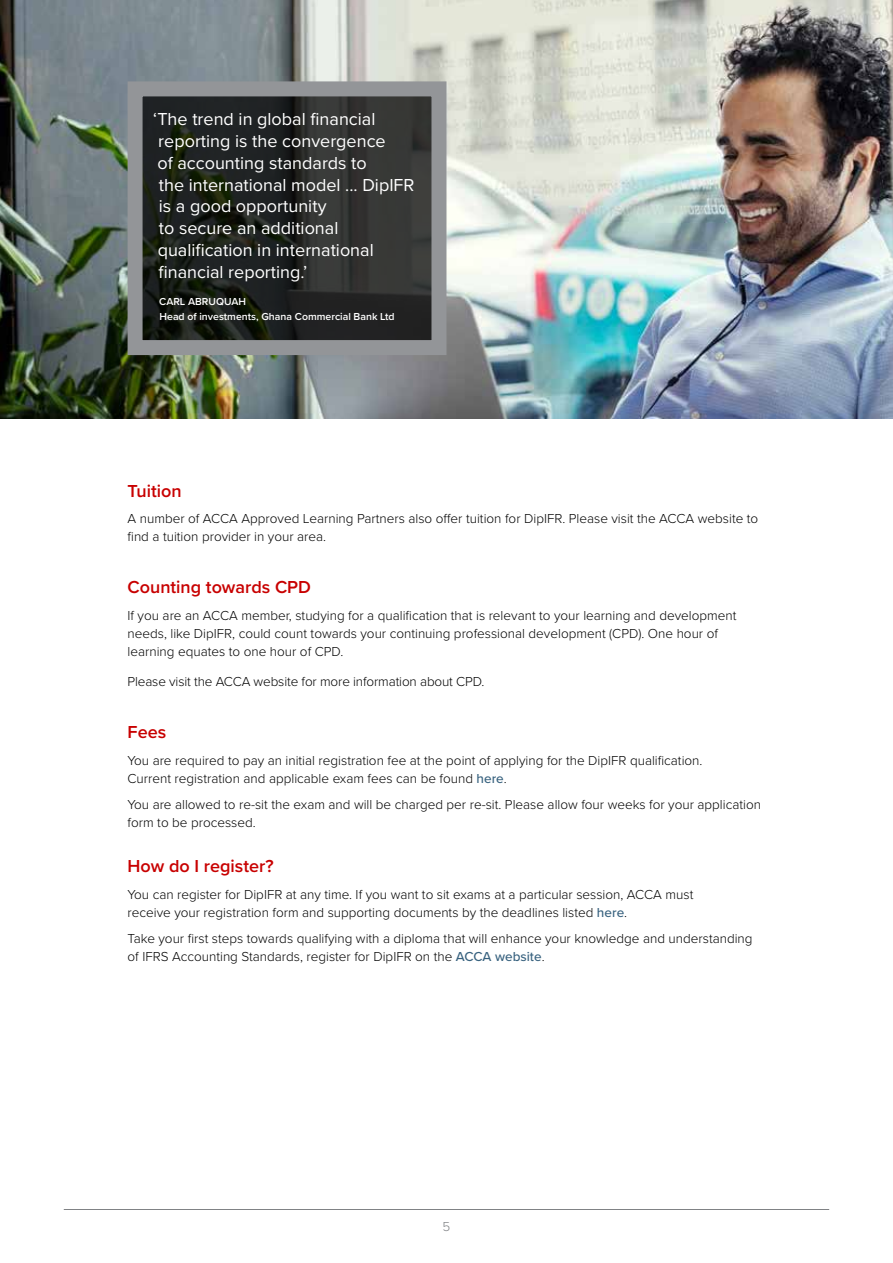
<style>
.page{position:relative;width:893px;height:1263px;background:#fff}
.page>*{position:absolute;margin:0;border:0;box-sizing:border-box;transform-origin:0 0}
.t1{font:18px/21.8px "Proxima Nova";color:#fff}
.t2{font:600 18px "Proxima Nova";color:#c80000}
.t3{font:300 13.5px/18px "Proxima Nova";color:#000}
.t4{font:300 13.5px "Proxima Nova";color:#808285}
.t5{font:600 10.5px/15px "Proxima Nova";color:#fff}
.s1{font-weight:500;color:#38627f}
</style>
<div class="page">
<hr style="left:64px;top:1209px;width:765px;height:1px;background:#808285">
<img style="left:0;top:0;width:893px;height:419px">
<svg style="left:144px;top:97px;width:286px;height:242px"></svg>
<div style="left:128px;top:81px;width:318px;height:274px;border:15px solid #939598"></div>
<h1 class="t1" style="left:153px;top:108px;width:263px">‘The trend in global financial reporting is the convergence<br>of accounting standards to<br>the international model ... DipIFR is a good opportunity<br>to secure an additional qualification in international financial reporting.’</h1>
<p class="t5" style="left:159px;top:294px;width:237px">CARL ABRUQUAH<br>Head of investments, Ghana Commercial Bank Ltd</p>
<h1 class="t2" style="left:128px;top:477px;width:56px">Tuition</h1>
<p class="t3" style="left:128px;top:509px;width:632px">A number of ACCA Approved Learning Partners also offer tuition for DipIFR. Please visit the ACCA website to find a tuition provider in your area.</p>
<h1 class="t2" style="left:128px;top:574px;width:185px">Counting towards CPD</h1>
<p class="t3" style="left:128px;top:605px;width:610px">If you are an ACCA member, studying for a qualification that is relevant to your learning and development needs, like DipIFR, could count towards your continuing professional development (CPD). One hour of learning equates to one hour of CPD.</p>
<p class="t3" style="left:128px;top:672px;width:358px">Please visit the ACCA website for more information about CPD.</p>
<h1 class="t2" style="left:128px;top:719px;width:40px">Fees</h1>
<p class="t3" style="left:128px;top:750px;width:576px">You are required to pay an initial registration fee at the point of applying for the DipIFR qualification.<br>Current registration and applicable exam fees can be found <span class="s1">here</span>.</p>
<p class="t3" style="left:128px;top:795px;width:635px">You are allowed to re-sit the exam and will be charged per re-sit. Please allow four weeks for your application form to be processed.</p>
<h1 class="t2" style="left:128px;top:853px;width:148px">How do I register?</h1>
<p class="t3" style="left:128px;top:884px;width:567px">You can register for DipIFR at any time. If you want to sit exams at a particular session, ACCA must receive your registration form and supporting documents by the deadlines listed <span class="s1">here</span>.</p>
<p class="t3" style="left:128px;top:929px;width:627px">Take your first steps towards qualifying with a diploma that will enhance your knowledge and understanding of IFRS Accounting Standards, register for DipIFR on the <span class="s1">ACCA website</span>.</p>
<p class="t4" style="left:443px;top:1216px;width:9px">5</p>
</div>
